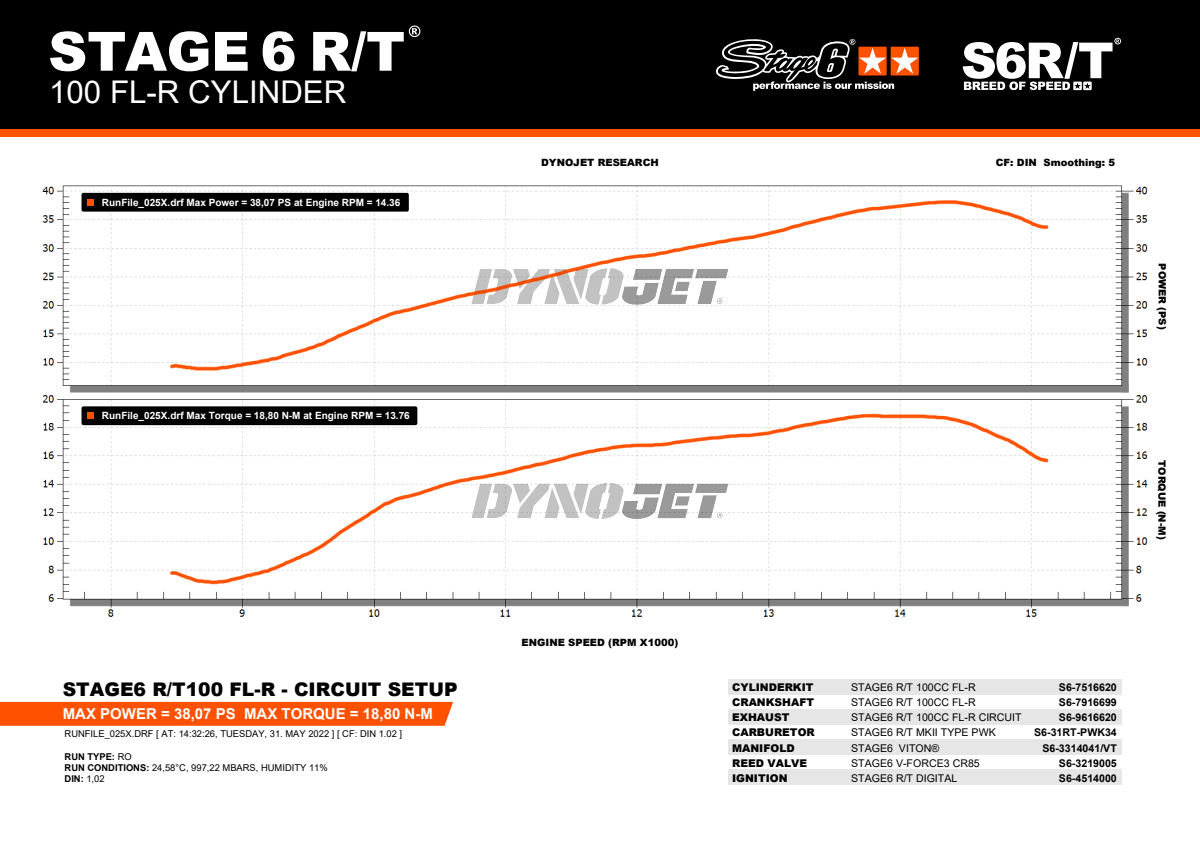
<style>
.page{position:relative;width:1200px;height:842px;background:#fff}
.page>*{position:absolute;margin:0;border:0;box-sizing:border-box;transform-origin:0 0}
.t1{font:31.31px "Arial";color:#fff}
.t2{font:900 18.75px "Arial";color:#000}
.t3{font:700 15px "Arial";color:#fff}
.t4{font:10.62px "Arial";color:#000}
.t5{font:700 10.62px "Arial";color:#000}
.t6{font:900 10.62px "Arial";color:#000}
.t7{font:700 10px "Arial";color:#fff}
.t8{font:900 10px "Arial";color:#000}
.t9{font:9.38px/11.2px "Arial";color:#000}
.s1{font-weight:700}
</style>
<div class="page">
<img style="left:42px;top:185px;width:1106px;height:432px">
<div style="left:0;top:701px;width:453px;height:24px;background:#ff5100"></div>
<div style="left:82px;top:406px;width:335px;height:19px;background:#000;border-radius:2px"></div>
<div style="left:88px;top:412px;width:6px;height:7px;background:#ff5100"></div>
<div style="left:82px;top:193px;width:327px;height:18px;background:#000;border-radius:2px"></div>
<svg style="left:88px;top:199px;width:6px;height:6px"></svg>
<div style="left:728px;top:679px;width:394px;height:15px;background:#e6e6e6"></div>
<div style="left:728px;top:709px;width:394px;height:15px;background:#e6e6e6"></div>
<div style="left:728px;top:739px;width:394px;height:15px;background:#e6e6e6"></div>
<div style="left:728px;top:769px;width:394px;height:15px;background:#e6e6e6"></div>
<div style="left:0;top:0;width:1200px;height:136px;background:#000"></div>
<div style="left:0;top:130px;width:1200px;height:7px;background:#ff5100"></div>
<svg style="left:50px;top:31px;width:158px;height:40px"></svg>
<svg style="left:215px;top:32px;width:33px;height:39px"></svg>
<svg style="left:263px;top:31px;width:32px;height:40px"></svg>
<svg style="left:313px;top:25px;width:107px;height:46px"></svg>
<svg style="left:963px;top:38px;width:158px;height:52px"></svg>
<svg style="left:891px;top:47px;width:28px;height:28px"></svg>
<svg style="left:716px;top:39px;width:202px;height:52px"></svg>
<img style="left:471px;top:462px;width:258px;height:77px">
<img style="left:471px;top:247px;width:258px;height:78px">
<h1 class="t1" style="left:49px;top:70px;width:299px">100 FL-R CYLINDER</h1>
<p class="t7" style="left:102px;top:195px;width:300px">RunFile_025X.drf Max Power = 38,07 PS at Engine RPM = 14.36</p>
<p class="t7" style="left:102px;top:408px;width:309px">RunFile_025X.drf Max Torque = 18,80 N-M at Engine RPM = 13.76</p>
<h2 class="t2" style="left:63px;top:675px;width:396px">STAGE6 R/T100 FL-R - CIRCUIT SETUP</h2>
<h3 class="t3" style="left:63px;top:703px;width:372px">MAX POWER = 38,07 PS MAX TORQUE = 18,80 N-M</h3>
<p class="t9" style="left:65px;top:728px;width:339px">RUNFILE_025X.DRF [ AT: 14:32:26, TUESDAY, 31. MAY 2022 ] [ CF: DIN 1.02 ]</p>
<p class="t9" style="left:65px;top:750px;width:265px"><span class="s1">RUN TYPE:</span> RO<br><span class="s1">RUN CONDITIONS:</span> 24,58°C, 997,22 MBARS, HUMIDITY 11%<br><span class="s1">DIN:</span> 1,02</p>
<p class="t8" style="left:541px;top:155px;width:119px">DYNOJET RESEARCH</p>
<p class="t8" style="left:996px;top:155px;width:121px">CF: DIN Smoothing: 5</p>
<p class="t8" style="left:1170px;top:263px;width:68px;rotate:90deg">POWER (PS)</p>
<p class="t8" style="left:522px;top:634px;width:158px">ENGINE SPEED (RPM X1000)</p>
<p class="t8" style="left:1169px;top:460px;width:81px;rotate:90deg">TORQUE (N-M)</p>
<p class="t6" style="left:732px;top:679px;width:83px">CYLINDERKIT</p>
<p class="t4" style="left:851px;top:680px;width:126px">STAGE6 R/T 100CC FL-R</p>
<p class="t5" style="left:1059px;top:680px;width:59px">S6-7516620</p>
<p class="t6" style="left:732px;top:694px;width:84px">CRANKSHAFT</p>
<p class="t4" style="left:851px;top:695px;width:126px">STAGE6 R/T 100CC FL-R</p>
<p class="t5" style="left:1059px;top:695px;width:59px">S6-7916699</p>
<p class="t6" style="left:732px;top:709px;width:59px">EXHAUST</p>
<p class="t4" style="left:851px;top:710px;width:172px">STAGE6 R/T 100CC FL-R CIRCUIT</p>
<p class="t5" style="left:1059px;top:710px;width:59px">S6-9616620</p>
<p class="t6" style="left:732px;top:724px;width:84px">CARBURETOR</p>
<p class="t4" style="left:851px;top:725px;width:146px">STAGE6 R/T MKII TYPE PWK</p>
<p class="t5" style="left:1034px;top:725px;width:84px">S6-31RT-PWK34</p>
<p class="t6" style="left:732px;top:739px;width:64px">MANIFOLD</p>
<p class="t4" style="left:851px;top:740px;width:90px">STAGE6 VITON®</p>
<p class="t5" style="left:1042px;top:740px;width:76px">S6-3314041/VT</p>
<p class="t6" style="left:732px;top:754px;width:76px">REED VALVE</p>
<p class="t4" style="left:851px;top:755px;width:130px">STAGE6 V-FORCE3 CR85</p>
<p class="t5" style="left:1059px;top:755px;width:59px">S6-3219005</p>
<p class="t6" style="left:732px;top:769px;width:57px">IGNITION</p>
<p class="t4" style="left:851px;top:770px;width:108px">STAGE6 R/T DIGITAL</p>
<p class="t5" style="left:1059px;top:770px;width:59px">S6-4514000</p>
</div>
